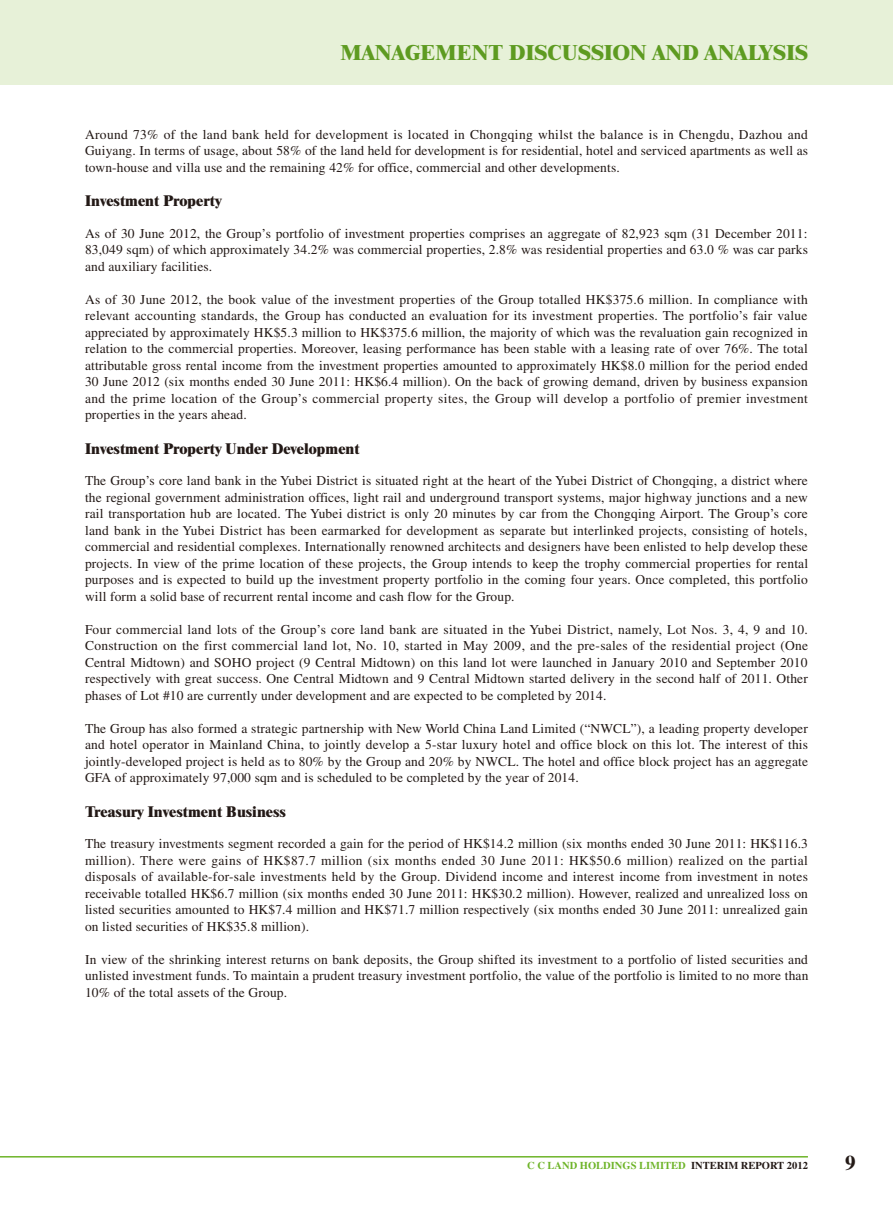
<style>
.page{position:relative;width:893px;height:1212px;background:#fff}
.page>*{position:absolute;margin:0;border:0;box-sizing:border-box;transform-origin:0 0}
.t1{font:800 21px "Times LT Std";letter-spacing:.01em;color:#5e9b21}
.t2{font:700 21px "Times LT Std";color:#231916}
.t3{font:800 15px "Times LT Std";color:#231916}
.t4{font:13.5px/16.5px "Times LT Std";letter-spacing:.01em;color:#231916;text-align:justify}
.t5{font:700 10.5px "Times LT Std";color:#6eb429}
.s1{color:#231916}
</style>
<div class="page">
<div style="left:0;top:0;width:893px;height:85px;background:#e7f1d8"></div>
<hr style="left:0;top:1156px;width:808px;height:1px;background:#6eb429">
<h1 class="t1" style="left:341px;top:40px;width:468px">MANAGEMENT DISCUSSION AND ANALYSIS</h1>
<p class="t4" style="left:85px;top:126px;width:725px">Around 73% of the land bank held for development is located in Chongqing whilst the balance is in Chengdu, Dazhou and Guiyang. In terms of usage, about 58% of the land held for development is for residential, hotel and serviced apartments as well as town-house and villa use and the remaining 42% for office, commercial and other developments.</p>
<p class="t3" style="left:85px;top:191px;width:138px">Investment Property</p>
<p class="t4" style="left:85px;top:225px;width:724px">As of 30 June 2012, the Group’s portfolio of investment properties comprises an aggregate of 82,923 sqm (31 December 2011:<br>83,049 sqm) of which approximately 34.2% was commercial properties, 2.8% was residential properties and 63.0 % was car parks and auxiliary facilities.</p>
<p class="t4" style="left:85px;top:291px;width:724px">As of 30 June 2012, the book value of the investment properties of the Group totalled HK$375.6 million. In compliance with relevant accounting standards, the Group has conducted an evaluation for its investment properties. The portfolio’s fair value appreciated by approximately HK$5.3 million to HK$375.6 million, the majority of which was the revaluation gain recognized in relation to the commercial properties. Moreover, leasing performance has been stable with a leasing rate of over 76%. The total attributable gross rental income from the investment properties amounted to approximately HK$8.0 million for the period ended 30 June 2012 (six months ended 30 June 2011: HK$6.4 million). On the back of growing demand, driven by business expansion and the prime location of the Group’s commercial property sites, the Group will develop a portfolio of premier investment properties in the years ahead.</p>
<p class="t3" style="left:85px;top:439px;width:276px">Investment Property Under Development</p>
<p class="t4" style="left:85px;top:472px;width:725px">The Group’s core land bank in the Yubei District is situated right at the heart of the Yubei District of Chongqing, a district where the regional government administration offices, light rail and underground transport systems, major highway junctions and a new rail transportation hub are located. The Yubei district is only 20 minutes by car from the Chongqing Airport. The Group’s core land bank in the Yubei District has been earmarked for development as separate but interlinked projects, consisting of hotels, commercial and residential complexes. Internationally renowned architects and designers have been enlisted to help develop these projects. In view of the prime location of these projects, the Group intends to keep the trophy commercial properties for rental purposes and is expected to build up the investment property portfolio in the coming four years. Once completed, this portfolio will form a solid base of recurrent rental income and cash flow for the Group.</p>
<p class="t4" style="left:85px;top:621px;width:725px">Four commercial land lots of the Group’s core land bank are situated in the Yubei District, namely, Lot Nos. 3, 4, 9 and 10.<br>Construction on the first commercial land lot, No. 10, started in May 2009, and the pre-sales of the residential project (One Central Midtown) and SOHO project (9 Central Midtown) on this land lot were launched in January 2010 and September 2010 respectively with great success. One Central Midtown and 9 Central Midtown started delivery in the second half of 2011. Other phases of Lot #10 are currently under development and are expected to be completed by 2014.</p>
<p class="t4" style="left:85px;top:720px;width:725px">The Group has also formed a strategic partnership with New World China Land Limited (“NWCL”), a leading property developer and hotel operator in Mainland China, to jointly develop a 5-star luxury hotel and office block on this lot. The interest of this jointly-developed project is held as to 80% by the Group and 20% by NWCL. The hotel and office block project has an aggregate GFA of approximately 97,000 sqm and is scheduled to be completed by the year of 2014.</p>
<p class="t3" style="left:85px;top:802px;width:202px">Treasury Investment Business</p>
<p class="t4" style="left:85px;top:835px;width:724px">The treasury investments segment recorded a gain for the period of HK$14.2 million (six months ended 30 June 2011: HK$116.3 million). There were gains of HK$87.7 million (six months ended 30 June 2011: HK$50.6 million) realized on the partial disposals of available-for-sale investments held by the Group. Dividend income and interest income from investment in notes receivable totalled HK$6.7 million (six months ended 30 June 2011: HK$30.2 million). However, realized and unrealized loss on listed securities amounted to HK$7.4 million and HK$71.7 million respectively (six months ended 30 June 2011: unrealized gain on listed securities of HK$35.8 million).</p>
<p class="t4" style="left:85px;top:951px;width:725px">In view of the shrinking interest returns on bank deposits, the Group shifted its investment to a portfolio of listed securities and unlisted investment funds. To maintain a prudent treasury investment portfolio, the value of the portfolio is limited to no more than 10% of the total assets of the Group.</p>
<p class="t5" style="left:527px;top:1159px;width:282px">C C LAND HOLDINGS LIMITED <span class="s1">INTERIM REPORT 2012</span></p>
<h1 class="t2" style="left:845px;top:1150px;width:12px">9</h1>
</div>
